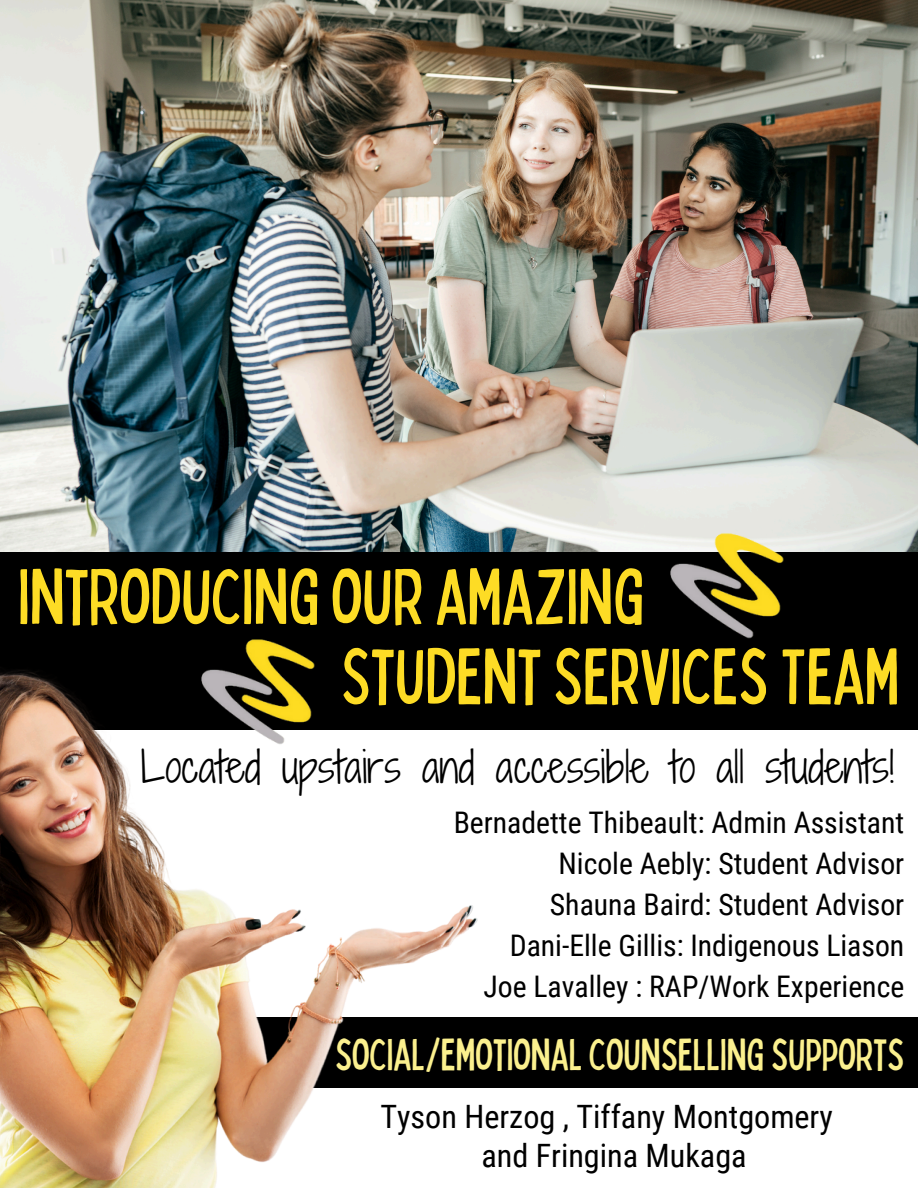
<style>
.page{position:relative;width:918px;height:1188px;background:#fff}
.page>*{position:absolute;margin:0;border:0;box-sizing:border-box;transform-origin:0 0}
.t1{font:condensed 78.75px "Bobby Jones";color:#fddc25}
.t2{font:condensed 44.7px "Bobby Jones";color:#fbf08e}
.t3{font:41.7px "Shadows Into Light Two";color:#000}
.t4{font:32.25px "Roboto Condensed";color:#000}
.t5{font:29.7px "Roboto Condensed";color:#000}
</style>
<div class="page">
<div style="left:0;top:1017px;width:918px;height:70px;background:#000"></div>
<img style="left:0;top:0;width:918px;height:552px">
<div style="left:0;top:552px;width:918px;height:178px;background:#000"></div>
<img style="left:0;top:670px;width:629px;height:518px">
<img style="left:191px;top:639px;width:140px;height:114px">
<img style="left:660px;top:524px;width:140px;height:115px">
<p class="t1" style="left:18px;top:546px;width:628px">INTRODUCINGOUR AMAZING</p>
<h1 class="t1" style="left:341px;top:625px;width:560px">STUDENTSERVICESTEAM</h1>
<p class="t3" style="left:141px;top:736px;width:755px">Located upstairs and accessible to all students!</p>
<p class="t5" style="left:454px;top:805px;width:452px">Bernadette Thibeault: Admin Assistant</p>
<h2 class="t5" style="left:558px;top:846px;width:347px">Nicole Aebly: Student Advisor</h2>
<p class="t5" style="left:550px;top:887px;width:356px">Shauna Baird: Student Advisor</p>
<p class="t5" style="left:510px;top:928px;width:396px">Dani-Elle Gillis: Indigenous Liason</p>
<p class="t5" style="left:483px;top:969px;width:422px">Joe Lavalley : RAP/Work Experience</p>
<p class="t2" style="left:335px;top:1025px;width:571px">SOCIAL/EMOTIONALCOUNSELLINGSUPPORTS</p>
<h2 class="t4" style="left:380px;top:1098px;width:454px">Tyson Herzog , Tiffany Montgomery</h2>
<p class="t4" style="left:481px;top:1137px;width:267px">and Fringina Mukaga</p>
</div>
